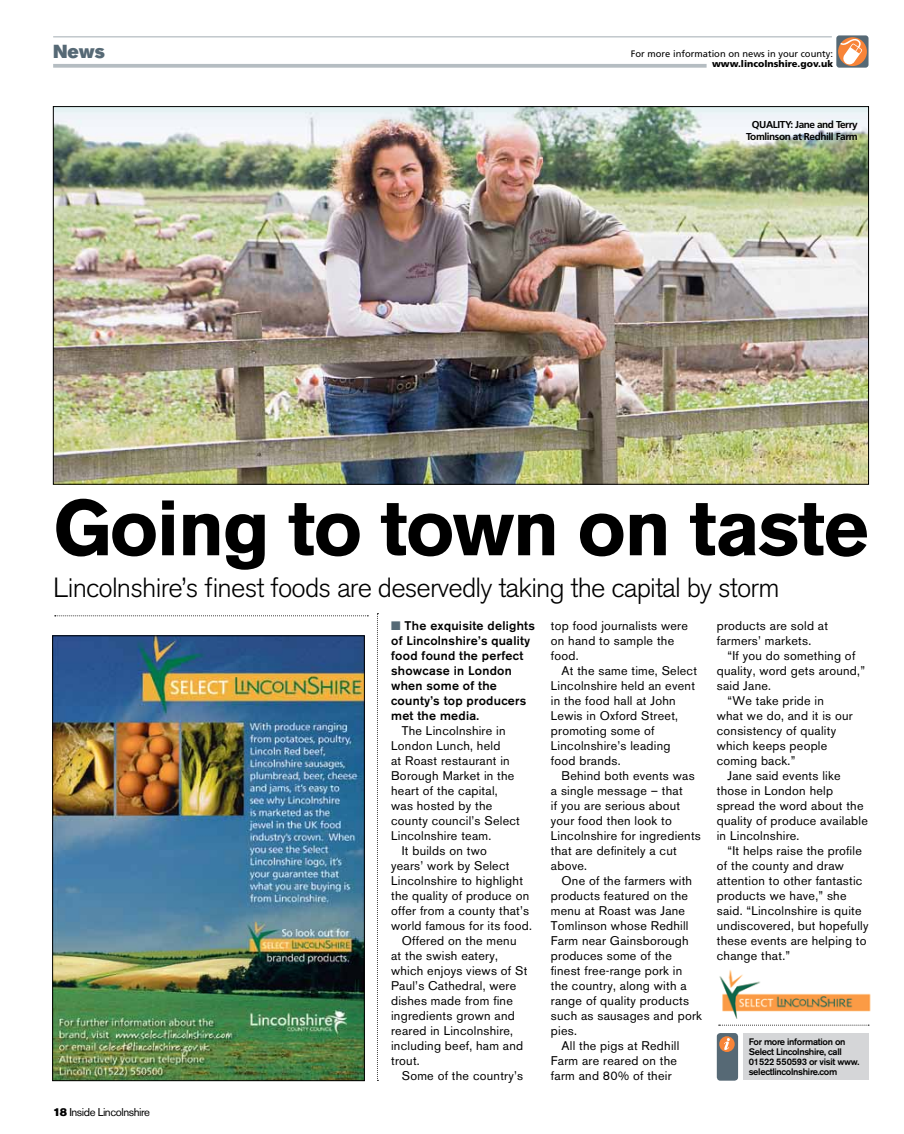
<style>
.page{position:relative;width:904px;height:1134px;background:#fff}
.page>*{position:absolute;margin:0;border:0;box-sizing:border-box;transform-origin:0 0}
.t1{font:700 77.5px "Akzidenz Grotesk BE";letter-spacing:-.02em;color:#000}
.t2{font:300 27.5px "Akzidenz Grotesk BE";letter-spacing:-.03em;color:#000}
.t3{font:18.75px "Akzidenz Grotesk BE Super";color:#566975}
.t4{font:12.5px/15px "Akzidenz Grotesk BE";letter-spacing:.02em;color:#000}
.t5{font:500 12.5px/15px "Akzidenz Grotesk BE";letter-spacing:.02em;color:#000}
.t6{font:11.25px "Akzidenz Grotesk BE";letter-spacing:-.04em;color:#000}
.t7{font:700 10px/12.5px "Frutiger";letter-spacing:-.04em;color:#000;text-align:center}
.t8{font:500 9.38px/10px "Akzidenz Grotesk BE";letter-spacing:-.03em;color:#000}
.t9{font:9.38px "Frutiger";color:#000}
.t10{font:900 9.38px "Frutiger";color:#000}
.s1{font-family:"Akzidenz Grotesk BE Super"}
.s2{color:#566975}
</style>
<div class="page">
<hr style="left:53px;top:36px;width:778px;height:1px;background:#b5bdc2">
<svg style="left:53px;top:64px;width:653px;height:4px;background:#bbc2c6"></svg>
<div style="left:836px;top:35px;width:32px;height:33px;background:#566975;border-radius:3px"></div>
<div style="left:838px;top:37px;width:28px;height:29px;background:#f88438;border-radius:50%"></div>
<svg style="left:840px;top:38px;width:22px;height:27px"></svg>
<img style="left:55px;top:108px;width:811px;height:374px">
<img style="left:54px;top:638px;width:308px;height:441px">
<div style="left:52px;top:636px;width:312px;height:445px;border:1px solid #000"></div>
<svg style="left:377px;top:613px;width:1px;height:468px"></svg>
<svg style="left:55px;top:615px;width:313px;height:1px"></svg>
<svg style="left:718px;top:1025px;width:151px;height:1px"></svg>
<div style="left:743px;top:1033px;width:125px;height:47px;background:#d5d6d8"></div>
<div style="left:716px;top:1033px;width:22px;height:48px;background:#566975;border-radius:4px"></div>
<div style="left:719px;top:1036px;width:15px;height:16px;background:#f88438;border-radius:50%"></div>
<svg style="left:724px;top:1038px;width:6px;height:12px"></svg>
<img style="left:719px;top:970px;width:152px;height:48px">
<h3 class="t3" style="left:53px;top:41px;width:53px">News</h3>
<p class="t9" style="left:631px;top:48px;width:204px">For more information on news in your county:</p>
<p class="t10" style="left:712px;top:58px;width:123px">www.lincolnshire.gov.uk</p>
<p class="t7" style="left:746px;top:118px;width:113px">QUALITY: Jane and Terry<br>Tomlinson at Redhill Farm</p>
<h1 class="t1" style="left:53px;top:483px;width:817px">Going to town on taste</h1>
<h2 class="t2" style="left:53px;top:572px;width:728px">Lincolnshire’s finest foods are deservedly taking the capital by storm</h2>
<p class="t6" style="left:53px;top:1105px;width:98px"><span class="s1">18</span> Inside Lincolnshire</p>
<p class="t5" style="left:391px;top:618px;width:145px"><span class="s2">■</span> The exquisite delights of Lincolnshire’s quality food found the perfect showcase in London when some of the county’s top producers met the media.</p>
<p class="t4" style="left:402px;top:723px;width:105px">The Lincolnshire in</p>
<p class="t4" style="left:391px;top:738px;width:111px">London Lunch, held</p>
<p class="t4" style="left:391px;top:753px;width:120px">at Roast restaurant in</p>
<p class="t4" style="left:391px;top:768px;width:125px">Borough Market in the</p>
<p class="t4" style="left:391px;top:783px;width:108px">heart of the capital,</p>
<p class="t4" style="left:391px;top:798px;width:103px">was hosted by the</p>
<p class="t4" style="left:391px;top:813px;width:130px">county council’s Select</p>
<p class="t4" style="left:391px;top:828px;width:102px">Lincolnshire team.</p>
<p class="t4" style="left:402px;top:843px;width:86px">It builds on two</p>
<p class="t4" style="left:391px;top:858px;width:120px">years’ work by Select</p>
<p class="t4" style="left:391px;top:873px;width:133px">Lincolnshire to highlight</p>
<p class="t4" style="left:391px;top:888px;width:140px">the quality of produce on</p>
<p class="t4" style="left:391px;top:903px;width:140px">offer from a county that’s</p>
<p class="t4" style="left:391px;top:918px;width:142px">world famous for its food.</p>
<p class="t4" style="left:402px;top:933px;width:116px">Offered on the menu</p>
<p class="t4" style="left:391px;top:948px;width:108px">at the swish eatery,</p>
<p class="t4" style="left:391px;top:963px;width:138px">which enjoys views of St</p>
<p class="t4" style="left:391px;top:978px;width:127px">Paul’s Cathedral, were</p>
<p class="t4" style="left:391px;top:993px;width:123px">dishes made from fine</p>
<p class="t4" style="left:391px;top:1008px;width:125px">ingredients grown and</p>
<p class="t4" style="left:391px;top:1023px;width:123px">reared in Lincolnshire,</p>
<p class="t4" style="left:391px;top:1038px;width:134px">including beef, ham and</p>
<p class="t4" style="left:391px;top:1053px;width:30px">trout.</p>
<p class="t4" style="left:402px;top:1068px;width:123px">Some of the country’s</p>
<p class="t4" style="left:551px;top:618px;width:139px">top food journalists were on hand to sample the food.</p>
<p class="t4" style="left:551px;top:663px;width:148px;text-indent:11px">At the same time, Select<br>Lincolnshire held an event in the food hall at John<br>Lewis in Oxford Street, promoting some of<br>Lincolnshire’s leading food brands.</p>
<p class="t4" style="left:551px;top:768px;width:152px;text-indent:11px">Behind both events was a single message – that<br>if you are serious about your food then look to<br>Lincolnshire for ingredients that are definitely a cut above.</p>
<p class="t4" style="left:561px;top:873px;width:132px">One of the farmers with</p>
<p class="t4" style="left:551px;top:888px;width:139px">products featured on the</p>
<p class="t4" style="left:551px;top:903px;width:136px">menu at Roast was Jane</p>
<p class="t4" style="left:551px;top:918px;width:139px">Tomlinson whose Redhill</p>
<p class="t4" style="left:551px;top:933px;width:139px">Farm near Gainsborough</p>
<p class="t4" style="left:551px;top:948px;width:122px">produces some of the</p>
<p class="t4" style="left:551px;top:963px;width:133px">finest free-range pork in</p>
<p class="t4" style="left:551px;top:978px;width:137px">the country, along with a</p>
<p class="t4" style="left:551px;top:993px;width:140px">range of quality products</p>
<p class="t4" style="left:551px;top:1008px;width:153px">such as sausages and pork</p>
<p class="t4" style="left:551px;top:1023px;width:27px">pies.</p>
<p class="t4" style="left:561px;top:1038px;width:119px">All the pigs at Redhill</p>
<p class="t4" style="left:551px;top:1053px;width:128px">Farm are reared on the</p>
<p class="t4" style="left:551px;top:1068px;width:122px">farm and 80% of their</p>
<p class="t4" style="left:716px;top:618px;width:113px">products are sold at farmers’ markets.</p>
<p class="t4" style="left:727px;top:648px;width:129px">“If you do something of</p>
<p class="t4" style="left:716px;top:663px;width:150px">quality, word gets around,”</p>
<p class="t4" style="left:716px;top:678px;width:56px">said Jane.</p>
<p class="t4" style="left:727px;top:693px;width:98px">“We take pride in</p>
<p class="t4" style="left:716px;top:708px;width:137px">what we do, and it is our</p>
<p class="t4" style="left:716px;top:723px;width:121px">consistency of quality</p>
<p class="t4" style="left:716px;top:738px;width:112px">which keeps people</p>
<p class="t4" style="left:716px;top:753px;width:80px">coming back.”</p>
<p class="t4" style="left:727px;top:768px;width:115px">Jane said events like</p>
<p class="t4" style="left:716px;top:783px;width:118px">those in London help</p>
<p class="t4" style="left:716px;top:798px;width:148px">spread the word about the</p>
<p class="t4" style="left:716px;top:813px;width:153px">quality of produce available</p>
<p class="t4" style="left:716px;top:828px;width:84px">in Lincolnshire.</p>
<p class="t4" style="left:727px;top:843px;width:136px">“It helps raise the profile</p>
<p class="t4" style="left:716px;top:858px;width:129px">of the county and draw</p>
<p class="t4" style="left:716px;top:873px;width:147px">attention to other fantastic</p>
<p class="t4" style="left:716px;top:888px;width:131px">products we have,” she</p>
<p class="t4" style="left:716px;top:903px;width:146px">said. “Lincolnshire is quite</p>
<p class="t4" style="left:716px;top:918px;width:153px">undiscovered, but hopefully</p>
<p class="t4" style="left:716px;top:933px;width:151px">these events are helping to</p>
<p class="t4" style="left:716px;top:948px;width:75px">change that.”</p>
<p class="t8" style="left:748px;top:1037px;width:112px">For more information on<br>Select Lincolnshire, call<br>01522 550593 or visit www. selectlincolnshire.com</p>
</div>
